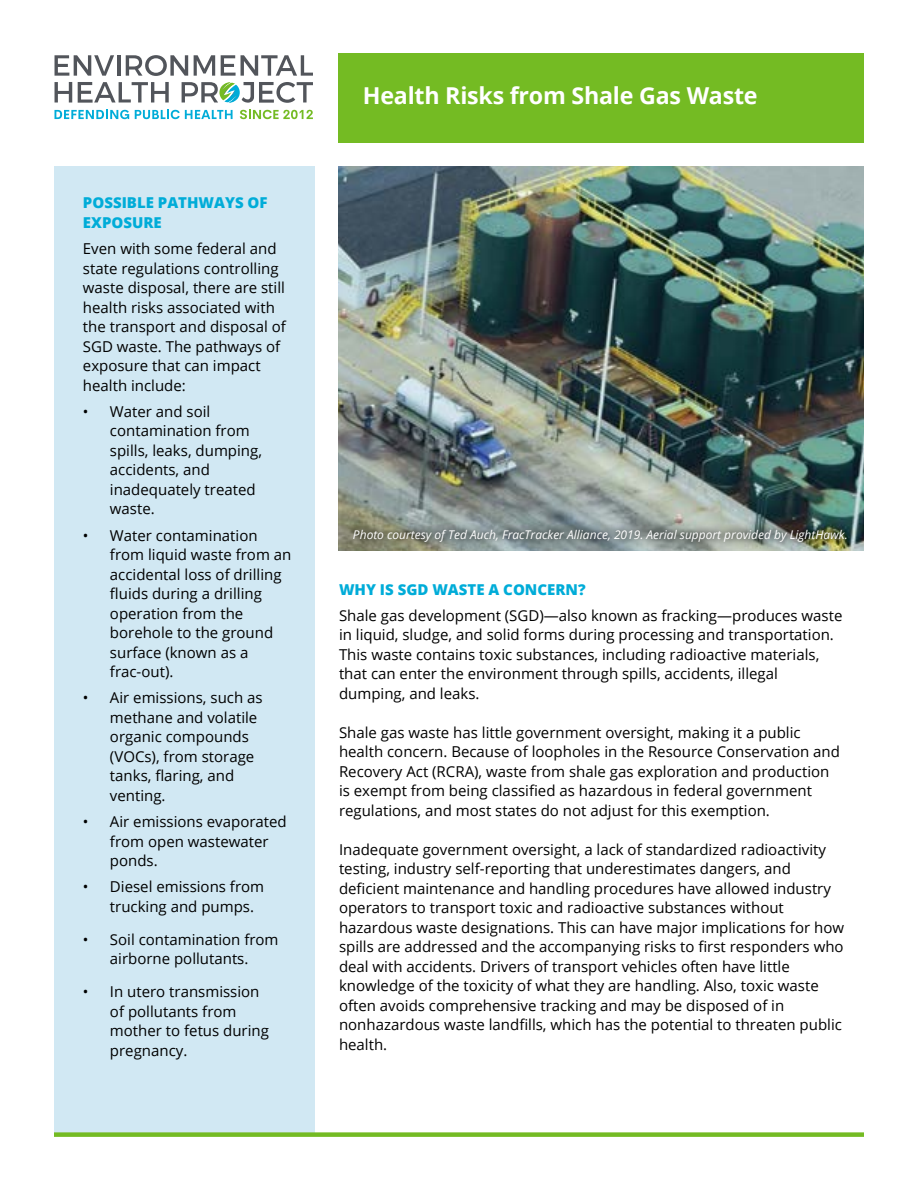
<style>
.page{position:relative;width:918px;height:1188px;background:#fff}
.page>*{position:absolute;margin:0;border:0;box-sizing:border-box;transform-origin:0 0}
.t1{font:700 23.25px "Open Sans";letter-spacing:-.01em;color:#fff}
.t2{font:15px/19.5px "Open Sans";color:#000}
.t3{font:800 15px/19.5px "Open Sans";color:#00acd8}
.t4{font:italic 12px "Open Sans";color:#fff}
</style>
<div class="page">
<img style="left:338px;top:167px;width:526px;height:384px">
<div style="left:54px;top:167px;width:260px;height:967px;background:#d1e8f3"></div>
<div style="left:338px;top:53px;width:526px;height:90px;background:#74bb23"></div>
<svg style="left:54px;top:110px;width:75px;height:9px"></svg>
<svg style="left:135px;top:110px;width:98px;height:9px"></svg>
<svg style="left:240px;top:110px;width:73px;height:9px"></svg>
<svg style="left:55px;top:55px;width:59px;height:21px"></svg>
<hr style="left:117px;top:55px;width:3px;height:21px;background:#52555b">
<svg style="left:126px;top:55px;width:62px;height:21px"></svg>
<svg style="left:194px;top:55px;width:21px;height:21px"></svg>
<svg style="left:221px;top:55px;width:92px;height:21px"></svg>
<svg style="left:55px;top:82px;width:17px;height:21px"></svg>
<svg style="left:78px;top:82px;width:91px;height:21px"></svg>
<svg style="left:182px;top:82px;width:131px;height:21px"></svg>
<div style="left:54px;top:1132px;width:810px;height:5px;background:#74bb23"></div>
<img style="left:345px;top:522px;width:510px;height:27px">
<p class="t3" style="left:83px;top:192px;width:186px">POSSIBLE PATHWAYS OF<br>EXPOSURE</p>
<p class="t2" style="left:83px;top:239px;width:204px">Even with some federal and state regulations controlling waste disposal, there are still health risks associated with the transport and disposal of<br>SGD waste. The pathways of exposure that can impact health include:</p>
<p class="t2" style="left:110px;top:401px;width:154px;text-indent:-27px">• Water and soil contamination from spills, leaks, dumping, accidents, and inadequately treated waste.</p>
<p class="t2" style="left:110px;top:525px;width:183px;text-indent:-27px">• Water contamination from liquid waste from an accidental loss of drilling fluids during a drilling operation from the borehole to the ground surface (known as a frac-out).</p>
<p class="t2" style="left:110px;top:688px;width:154px;text-indent:-27px">• Air emissions, such as methane and volatile organic compounds (VOCs), from storage tanks, flaring, and venting.</p>
<p class="t2" style="left:110px;top:812px;width:178px;text-indent:-27px">• Air emissions evaporated from open wastewater ponds.</p>
<p class="t2" style="left:110px;top:877px;width:156px;text-indent:-27px">• Diesel emissions from trucking and pumps.</p>
<p class="t2" style="left:83px;top:929px;width:197px;text-align:center">• Soil contamination from airborne pollutants.</p>
<p class="t2" style="left:110px;top:982px;width:161px;text-indent:-27px">• In utero transmission of pollutants from mother to fetus during pregnancy.</p>
<h1 class="t1" style="left:363px;top:79px;width:396px">Health Risks from Shale Gas Waste</h1>
<p class="t4" style="left:353px;top:527px;width:496px">Photo courtesy of Ted Auch, FracTracker Alliance, 2019. Aerial support provided by LightHawk.</p>
<p class="t3" style="left:339px;top:579px;width:248px">WHY IS SGD WASTE A CONCERN?</p>
<p class="t2" style="left:339px;top:605px;width:505px">Shale gas development (SGD)—also known as fracking—produces waste in liquid, sludge, and solid forms during processing and transportation.<br>This waste contains toxic substances, including radioactive materials, that can enter the environment through spills, accidents, illegal dumping, and leaks.</p>
<p class="t2" style="left:339px;top:722px;width:503px">Shale gas waste has little government oversight, making it a public health concern. Because of loopholes in the Resource Conservation and Recovery Act (RCRA), waste from shale gas exploration and production is exempt from being classified as hazardous in federal government regulations, and most states do not adjust for this exemption.</p>
<p class="t2" style="left:339px;top:839px;width:507px">Inadequate government oversight, a lack of standardized radioactivity testing, industry self-reporting that underestimates dangers, and deficient maintenance and handling procedures have allowed industry operators to transport toxic and radioactive substances without hazardous waste designations. This can have major implications for how spills are addressed and the accompanying risks to first responders who deal with accidents. Drivers of transport vehicles often have little knowledge of the toxicity of what they are handling. Also, toxic waste often avoids comprehensive tracking and may be disposed of in nonhazardous waste landfills, which has the potential to threaten public health.</p>
</div>
